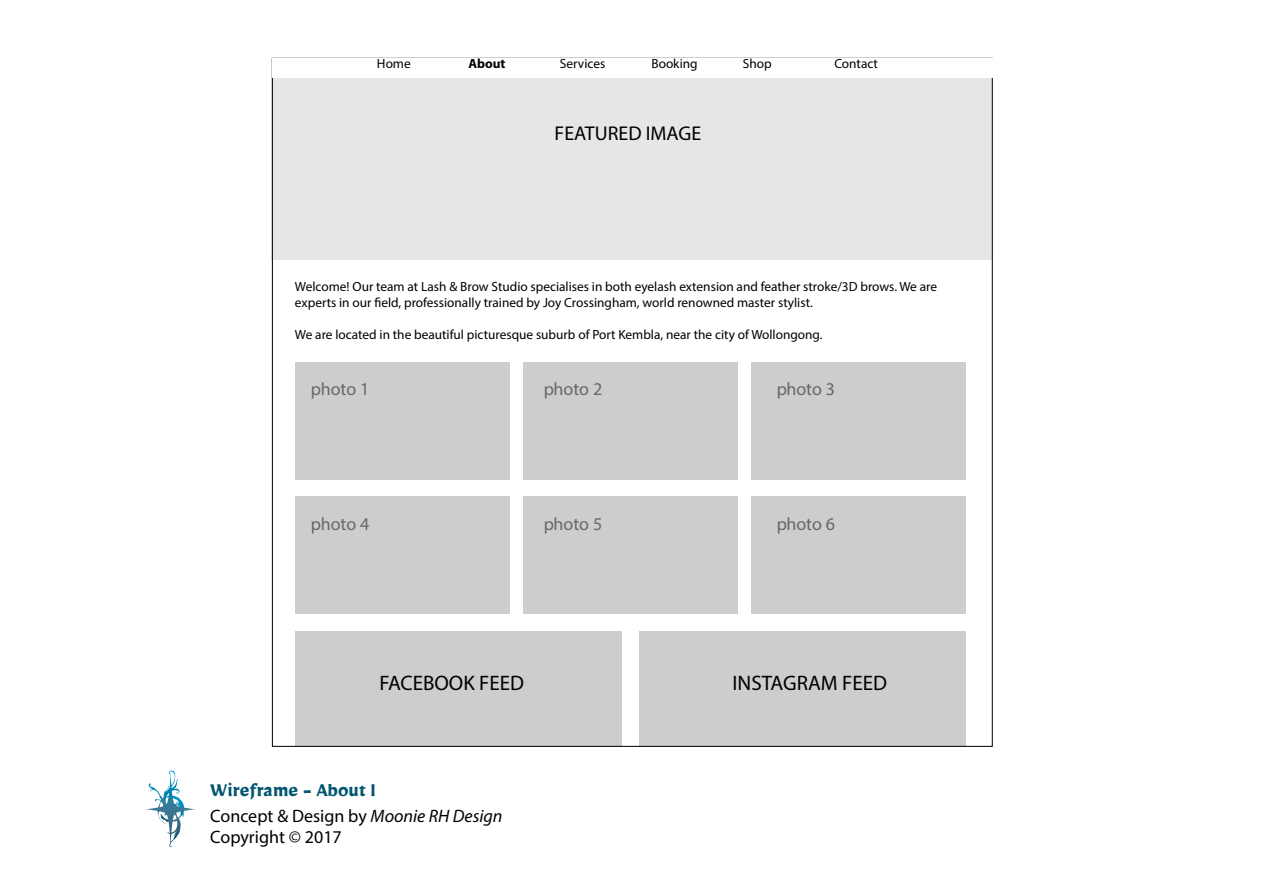
<style>
.page{position:relative;width:1263px;height:893px;background:#fff}
.page>*{position:absolute;margin:0;border:0;box-sizing:border-box;transform-origin:0 0}
.t1{font:700 22.05px "Mirza";color:#00556f;scale:.95 1}
.t2{font:21px "Myriad Pro";color:#000}
.t3{font:19.95px "Myriad Pro";color:#000}
.t4{font:18px/21.6px "Myriad Pro";color:#000}
.t5{font:13.35px/16px "Myriad Pro";color:#000}
.t6{font:700 13.35px "Myriad Pro";color:#000}
.s1{font-style:italic}
</style>
<div class="page">
<svg style="left:145px;top:770px;width:51px;height:78px"></svg>
<div style="left:272px;top:58px;width:721px;height:202px;background:#e6e6e6"></div>
<div style="left:272px;top:58px;width:720px;height:20px;background:#fff"></div>
<div style="left:295px;top:362px;width:215px;height:118px;background:#cdcdcd"></div>
<div style="left:523px;top:362px;width:215px;height:118px;background:#cdcdcd"></div>
<div style="left:751px;top:362px;width:215px;height:118px;background:#cdcdcd"></div>
<div style="left:295px;top:496px;width:215px;height:118px;background:#cdcdcd"></div>
<div style="left:523px;top:496px;width:215px;height:118px;background:#cdcdcd"></div>
<div style="left:751px;top:496px;width:215px;height:118px;background:#cdcdcd"></div>
<div style="left:295px;top:631px;width:327px;height:115px;background:#cdcdcd"></div>
<div style="left:640px;top:631px;width:326px;height:115px;background:#cdcdcd"></div>
<p class="t5" style="left:377px;top:55px;width:35px">Home</p>
<p class="t6" style="left:468px;top:55px;width:39px">About</p>
<p class="t5" style="left:560px;top:55px;width:47px">Services</p>
<p class="t5" style="left:651px;top:55px;width:48px">Booking</p>
<p class="t5" style="left:743px;top:55px;width:30px">Shop</p>
<p class="t5" style="left:834px;top:55px;width:45px">Contact</p>
<h3 class="t3" style="left:555px;top:121px;width:148px">FEATURED IMAGE</h3>
<p class="t5" style="left:295px;top:278px;width:644px">Welcome! Our team at Lash &amp; Brow Studio specialises in both eyelash extension and feather stroke/3D brows. We are experts in our field, professionally trained by Joy Crossingham, world renowned master stylist.</p>
<p class="t5" style="left:295px;top:326px;width:529px">We are located in the beautiful picturesque suburb of Port Kembla, near the city of Wollongong.</p>
<h3 class="t4" style="left:310px;top:378px;width:60px">photo 1</h3>
<h3 class="t4" style="left:543px;top:378px;width:60px">photo 2</h3>
<h3 class="t4" style="left:776px;top:378px;width:60px">photo 3</h3>
<h3 class="t4" style="left:310px;top:513px;width:60px">photo 4</h3>
<h3 class="t4" style="left:543px;top:513px;width:60px">photo 5</h3>
<h3 class="t4" style="left:776px;top:513px;width:60px">photo 6</h3>
<h2 class="t2" style="left:379px;top:670px;width:146px">FACEBOOK FEED</h2>
<h2 class="t2" style="left:732px;top:670px;width:156px">INSTAGRAM FEED</h2>
<h1 class="t1" style="left:210px;top:776px;width:176px">Wireframe - About I</h1>
<h3 class="t4" style="left:210px;top:805px;width:294px">Concept &amp; Design by <span class="s1">Moonie RH Design<br></span>Copyright © 2017</h3>
</div>
